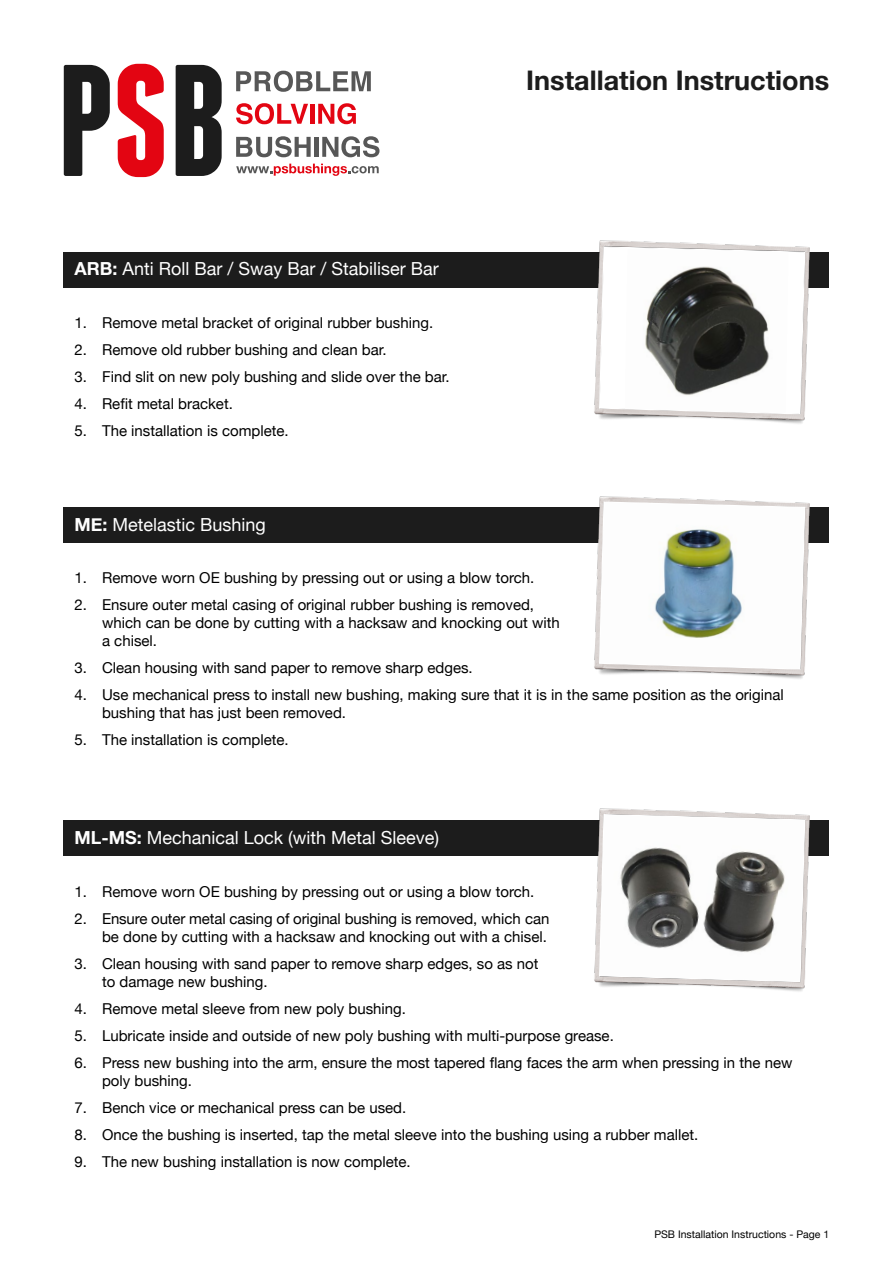
<style>
.page{position:relative;width:893px;height:1263px;background:#fff}
.page>*{position:absolute;margin:0;border:0;box-sizing:border-box;transform-origin:0 0}
.t1{font:700 27px "Helvetica Neue";color:#1c1c1c}
.t2{font:18px "Helvetica Neue";color:#fff}
.t3{font:15px/18px "Helvetica Neue";color:#000}
.t4{font:10.5px "Helvetica Neue";color:#000}
.s1{font-weight:700}
</style>
<div class="page">
<svg style="left:64px;top:65px;width:46px;height:111px"></svg>
<svg style="left:118px;top:64px;width:46px;height:113px"></svg>
<svg style="left:176px;top:65px;width:46px;height:111px"></svg>
<svg style="left:236px;top:71px;width:135px;height:21px"></svg>
<svg style="left:236px;top:103px;width:72px;height:21px"></svg>
<hr style="left:310px;top:104px;width:4px;height:20px;background:#e30512">
<svg style="left:318px;top:103px;width:38px;height:21px"></svg>
<svg style="left:236px;top:136px;width:75px;height:21px"></svg>
<hr style="left:314px;top:137px;width:4px;height:20px;background:#575757">
<svg style="left:322px;top:136px;width:57px;height:21px"></svg>
<svg style="left:236px;top:164px;width:143px;height:12px"></svg>
<div style="left:64px;top:252px;width:765px;height:35px;background:#1c1c1c"></div>
<img style="left:588px;top:240px;width:235px;height:184px">
<svg style="left:598px;top:246px;width:208px;height:169px"></svg>
<div style="left:64px;top:507px;width:765px;height:35px;background:#1c1c1c"></div>
<img style="left:588px;top:496px;width:235px;height:183px">
<svg style="left:598px;top:501px;width:208px;height:169px"></svg>
<div style="left:64px;top:821px;width:765px;height:35px;background:#1c1c1c"></div>
<img style="left:588px;top:808px;width:235px;height:183px">
<svg style="left:598px;top:813px;width:208px;height:170px"></svg>
<p class="t2" style="left:74px;top:258px;width:366px"><span class="s1">ARB:</span> Anti Roll Bar / Sway Bar / Stabiliser Bar</p>
<p class="t3" style="left:74px;top:313px;width:360px">1. Remove metal bracket of original rubber bushing.</p>
<p class="t3" style="left:74px;top:340px;width:314px">2. Remove old rubber bushing and clean bar.</p>
<p class="t3" style="left:74px;top:367px;width:377px">3. Find slit on new poly bushing and slide over the bar.</p>
<p class="t3" style="left:74px;top:394px;width:160px">4. Refit metal bracket.</p>
<p class="t3" style="left:74px;top:421px;width:216px">5. The installation is complete.</p>
<p class="t2" style="left:74px;top:513px;width:193px"><span class="s1">ME:</span> Metelastic Bushing</p>
<h1 class="t1" style="left:526px;top:64px;width:304px">Installation Instructions</h1>
<p class="t3" style="left:74px;top:568px;width:461px">1. Remove worn OE bushing by pressing out or using a blow torch.</p>
<p class="t3" style="left:102px;top:595px;width:459px;text-indent:-28px">2. Ensure outer metal casing of original rubber bushing is removed, which can be done by cutting with a hacksaw and knocking out with a chisel.</p>
<p class="t3" style="left:74px;top:658px;width:400px">3. Clean housing with sand paper to remove sharp edges.</p>
<p class="t3" style="left:102px;top:685px;width:683px;text-indent:-28px">4. Use mechanical press to install new bushing, making sure that it is in the same position as the original bushing that has just been removed.</p>
<p class="t3" style="left:74px;top:730px;width:216px">5. The installation is complete.</p>
<p class="t2" style="left:74px;top:827px;width:366px"><span class="s1">ML-MS:</span> Mechanical Lock (with Metal Sleeve)</p>
<p class="t3" style="left:74px;top:882px;width:461px">1. Remove worn OE bushing by pressing out or using a blow torch.</p>
<p class="t3" style="left:74px;top:909px;width:477px;text-align:right">2. Ensure outer metal casing of original bushing is removed, which can be done by cutting with a hacksaw and knocking out with a chisel.</p>
<p class="t3" style="left:102px;top:954px;width:438px;text-indent:-28px">3. Clean housing with sand paper to remove sharp edges, so as not to damage new bushing.</p>
<p class="t3" style="left:74px;top:999px;width:333px">4. Remove metal sleeve from new poly bushing.</p>
<p class="t3" style="left:74px;top:1026px;width:541px">5. Lubricate inside and outside of new poly bushing with multi-purpose grease.</p>
<p class="t3" style="left:102px;top:1053px;width:692px;text-indent:-28px">6. Press new bushing into the arm, ensure the most tapered flang faces the arm when pressing in the new poly bushing.</p>
<p class="t3" style="left:74px;top:1098px;width:333px">7. Bench vice or mechanical press can be used.</p>
<p class="t3" style="left:74px;top:1125px;width:625px">8. Once the bushing is inserted, tap the metal sleeve into the bushing using a rubber mallet.</p>
<p class="t3" style="left:74px;top:1152px;width:338px">9. The new bushing installation is now complete.</p>
<p class="t4" style="left:654px;top:1228px;width:176px">PSB Installation Instructions - Page 1</p>
</div>
